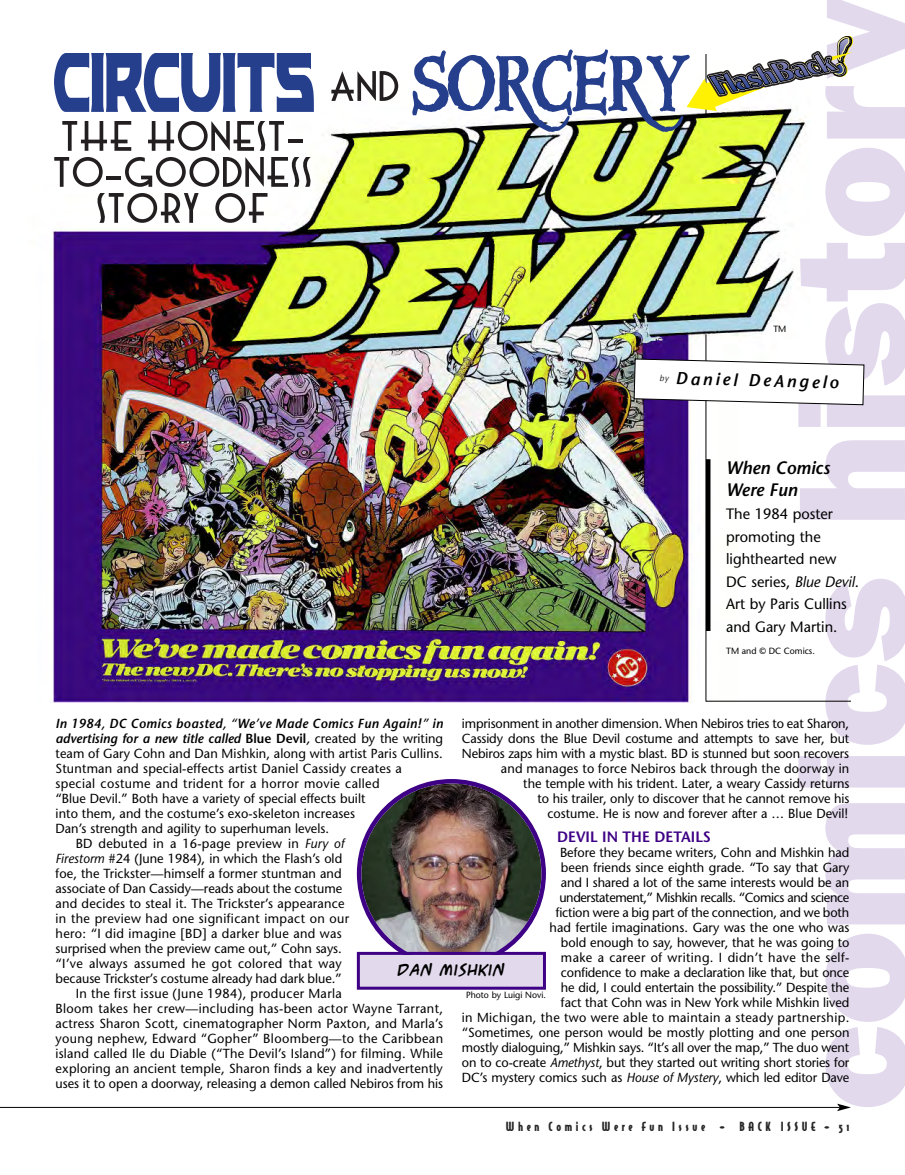
<style>
.page{position:relative;width:905px;height:1175px;background:#fff}
.page>*{position:absolute;margin:0;border:0;box-sizing:border-box;transform-origin:0 0}
.t1{font:italic 600 18px/22.5px "Stone Sans";color:#000}
.t2{font:italic 600 17.25px "Stone Sans";color:#000}
.t3{font:15px/22.5px "Stone Sans";color:#000}
.t4{font:600 15px "Stone Sans";color:#3e0085}
.t5{font:700 13.5px "ACME Secret Agent";color:#000}
.t6{font:13.2px/15px "Stone Sans";color:#000;text-align:right}
.t7{font:13.2px "Stone Sans";letter-spacing:.03em;color:#000}
.t8{font:italic 600 13.2px "Stone Sans";color:#000}
.t9{font:italic 600 13.2px "Stone Sans";letter-spacing:.03em;color:#000}
.t10{font:12px "Bodega Sans Black Oldstyle";letter-spacing:.31em;color:#262626}
.t11{font:9px "Stone Sans";color:#000}
.s1{font-weight:400;font-size:8.55px;color:#262626}
.s2{font-style:italic}
.s3{font-style:normal}
.s4{font-weight:400;font-style:normal}
</style>
<div class="page">
<img style="left:51px;top:84px;width:747px;height:618px">
<svg style="left:798px;top:0;width:106px;height:1107px"></svg>
<hr style="left:0;top:1107px;width:839px;height:1px;background:#000">
<svg style="left:837px;top:1103px;width:13px;height:8px"></svg>
<hr style="left:705px;top:334px;width:1px;height:367px;background:#000">
<hr style="left:706px;top:459px;width:4px;height:172px;background:#000">
<svg style="left:54px;top:53px;width:260px;height:59px"></svg>
<svg style="left:331px;top:71px;width:67px;height:30px"></svg>
<svg style="left:62px;top:121px;width:69px;height:30px"></svg>
<svg style="left:148px;top:121px;width:136px;height:30px"></svg>
<hr style="left:288px;top:140px;width:14px;height:3px;background:#231f20">
<svg style="left:54px;top:157px;width:49px;height:30px"></svg>
<hr style="left:106px;top:176px;width:15px;height:3px;background:#231f20">
<svg style="left:125px;top:157px;width:189px;height:30px"></svg>
<svg style="left:92px;top:193px;width:106px;height:30px"></svg>
<svg style="left:215px;top:193px;width:52px;height:30px"></svg>
<img style="left:357px;top:779px;width:189px;height:172px">
<div style="left:360px;top:954px;width:183px;height:32px;background:#e2d9ed"></div>
<div style="left:357px;top:951px;width:189px;height:38px;border:3px solid #3e0085"></div>
<hr style="left:706px;top:701px;width:144px;height:1px;background:#000">
<svg style="left:411px;top:36px;width:444px;height:97px"></svg>
<svg style="left:633px;top:358px;width:231px;height:47px"></svg>
<p class="t11" style="left:773px;top:325px;width:14px">TM</p>
<h2 class="t2" style="left:659px;top:370px;width:181px;rotate:2deg"><span class="s1">by</span> Daniel DeAngelo</h2>
<h1 class="t1" style="left:726px;top:458px;width:105px">When Comics<br>Were Fun</h1>
<p class="t3" style="left:726px;top:504px;width:134px">The 1984 poster promoting the lighthearted new<br>DC series, <span class="s2">Blue Devil</span>.<br>Art by Paris Cullins and Gary Martin.</p>
<p class="t11" style="left:726px;top:647px;width:90px">TM and © DC Comics.</p>
<p class="t9" style="left:55px;top:718px;width:389px">In 1984, DC Comics boasted, “We’ve Made Comics Fun Again!” in</p>
<p class="t8" style="left:55px;top:733px;width:389px">advertising for a new title called <span class="s3">Blue Devil</span>, <span class="s4">created by the writing</span></p>
<p class="t6" style="left:55px;top:747px;width:389px">team of Gary Cohn and Dan Mishkin, along with artist Paris Cullins.</p>
<p class="t6" style="left:55px;top:762px;width:348px">Stuntman and special-effects artist Daniel Cassidy creates a</p>
<p class="t7" style="left:55px;top:778px;width:325px">special costume and trident for a horror movie called</p>
<p class="t6" style="left:55px;top:792px;width:311px">“Blue Devil.” Both have a variety of special effects built</p>
<p class="t6" style="left:55px;top:807px;width:301px">into them, and the costume’s exo-skeleton increases</p>
<p class="t6" style="left:55px;top:822px;width:275px">Dan’s strength and agility to superhuman levels.</p>
<p class="t6" style="left:76px;top:837px;width:270px">BD debuted in a 16-page preview in <span class="s2">Fury of</span></p>
<p class="t6" style="left:55px;top:852px;width:288px"><span class="s2">Firestorm</span> #24 (June 1984), in which the Flash’s old</p>
<p class="t6" style="left:55px;top:867px;width:288px">foe, the Trickster—himself a former stuntman and</p>
<p class="t6" style="left:56px;top:882px;width:288px">associate of Dan Cassidy—reads about the costume</p>
<p class="t6" style="left:56px;top:897px;width:290px">and decides to steal it. The Trickster’s appearance</p>
<p class="t7" style="left:56px;top:913px;width:295px">in the preview had one significant impact on our</p>
<p class="t7" style="left:56px;top:928px;width:288px">hero: “I did imagine [BD] a darker blue and was</p>
<p class="t6" style="left:56px;top:942px;width:288px">surprised when the preview came out,” Cohn says.</p>
<p class="t7" style="left:56px;top:958px;width:288px">“I’ve always assumed he got colored that way</p>
<p class="t6" style="left:56px;top:972px;width:288px">because Trickster’s costume already had dark blue.”</p>
<p class="t7" style="left:76px;top:988px;width:267px">In the first issue (June 1984), producer Marla</p>
<p class="t7" style="left:56px;top:1003px;width:389px">Bloom takes her crew—including has-been actor Wayne Tarrant,</p>
<p class="t6" style="left:56px;top:1017px;width:389px">actress Sharon Scott, cinematographer Norm Paxton, and Marla’s</p>
<p class="t7" style="left:56px;top:1033px;width:389px">young nephew, Edward “Gopher” Bloomberg—to the Caribbean</p>
<p class="t6" style="left:56px;top:1047px;width:389px">island called Ile du Diable (“The Devil’s Island”) for filming. While</p>
<p class="t6" style="left:56px;top:1062px;width:389px">exploring an ancient temple, Sharon finds a key and inadvertently</p>
<p class="t6" style="left:56px;top:1077px;width:389px">uses it to open a doorway, releasing a demon called Nebiros from his</p>
<p class="t6" style="left:462px;top:717px;width:389px">imprisonment in another dimension. When Nebiros tries to eat Sharon, Cassidy dons the Blue Devil costume and attempts to save her, but Nebiros zaps him with a mystic blast. BD is stunned but soon recovers and manages to force Nebiros back through the doorway in<br>the temple with his trident. Later, a weary Cassidy returns<br>to his trailer, only to discover that he cannot remove his<br>costume. He is now and forever after a … Blue Devil!</p>
<p class="t4" style="left:557px;top:830px;width:155px">DEVIL IN THE DETAILS</p>
<p class="t6" style="left:462px;top:846px;width:389px">Before they became writers, Cohn and Mishkin had<br>been friends since eighth grade. “To say that Gary<br>and I shared a lot of the same interests would be an<br>understatement,” Mishkin recalls. “Comics and science<br>fiction were a big part of the connection, and we both<br>had fertile imaginations. Gary was the one who was<br>bold enough to say, however, that he was going to<br>make a career of writing. I didn’t have the self-<br>confidence to make a declaration like that, but once<br>he did, I could entertain the possibility.” Despite the<br>fact that Cohn was in New York while Mishkin lived<br>in Michigan, the two were able to maintain a steady partnership. “Sometimes, one person would be mostly plotting and one person mostly dialoguing,” Mishkin says. “It’s all over the map,” The duo went on to co-create <span class="s2">Amethyst</span>, but they started out writing short stories for DC’s mystery comics such as <span class="s2">House of Mystery</span>, which led editor Dave</p>
<p class="t10" style="left:506px;top:1120px;width:345px">When Comics Were Fun Issue • BACK ISSUE • 51</p>
<p class="t5" style="left:398px;top:963px;width:109px">DAN MISHKIN</p>
<p class="t11" style="left:466px;top:991px;width:81px">Photo by Luigi Novi.</p>
</div>
